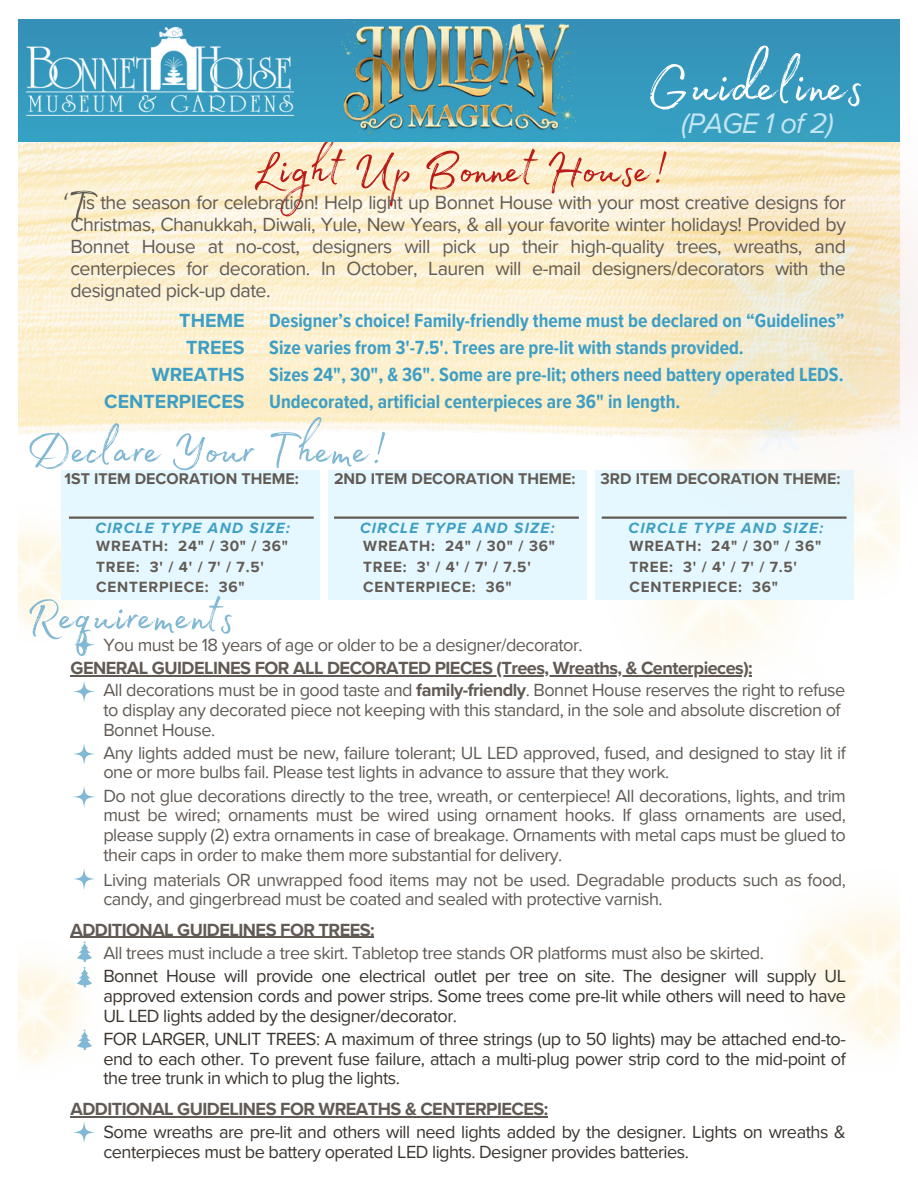
<style>
.page{position:relative;width:918px;height:1188px;background:#fff}
.page>*{position:absolute;margin:0;border:0;box-sizing:border-box;transform-origin:0 0}
.t1{font:72.6px "Madelyn";color:#fff}
.t2{font:60px "Madelyn";color:#81b8d3}
.t3{font:60px "Madelyn";color:#bb1b16}
.t4{font:52.5px "Madelyn";color:#625b55}
.t5{font:italic 29.1px "Proxima Nova";letter-spacing:-.03em;color:#c3e8f6}
.t6{font:19.65px/21.8px "Proxima Nova";letter-spacing:-.03em;color:#625b55;text-align:justify}
.t7{font:700 19.65px/27px "Proxima Nova Cond";color:#3e9ec3}
.t8{font:700 19.65px/27px "Proxima Nova";color:#3e9ec3;text-align:right}
.t9{font:18.15px/19.6px "Proxima Nova";letter-spacing:-.03em;color:#625b55}
.t10{font:18.15px/19.6px "Proxima Nova";letter-spacing:-.03em;color:#3b3530;text-align:justify}
.t11{font:700 18.15px "Proxima Nova";letter-spacing:-.03em;color:#625b55}
.t12{font:700 15.9px "Proxima Nova";color:#625b55}
.t13{font:700 15.3px/20.2px "Proxima Nova";letter-spacing:.05em;color:#625b55}
.t14{font:italic 700 15.3px "Proxima Nova";letter-spacing:.085em;color:#3e9ec3}
.s1{font-weight:700}
</style>
<div class="page">
<img style="left:18px;top:549px;width:145px;height:128px">
<img style="left:18px;top:141px;width:386px;height:408px">
<svg style="left:73px;top:743px;width:22px;height:22px"></svg>
<svg style="left:73px;top:786px;width:22px;height:22px"></svg>
<img style="left:18px;top:868px;width:168px;height:250px">
<svg style="left:73px;top:1121px;width:22px;height:22px"></svg>
<svg style="left:77px;top:941px;width:15px;height:46px"></svg>
<svg style="left:77px;top:1029px;width:15px;height:21px"></svg>
<hr style="left:70px;top:937px;width:304px;height:1px;background:#625b55">
<hr style="left:70px;top:1116px;width:478px;height:1px;background:#625b55">
<div style="left:61px;top:470px;width:259px;height:129px;background:#e6f8ff"></div>
<div style="left:328px;top:470px;width:259px;height:129px;background:#e6f8ff"></div>
<hr style="left:69px;top:517px;width:245px;height:2px;background:#625b55">
<hr style="left:334px;top:517px;width:245px;height:2px;background:#625b55">
<div style="left:15px;top:20px;width:888px;height:121px;background:linear-gradient(to bottom,#3c93b9,#39a3c5)"></div>
<img style="left:342px;top:20px;width:62px;height:114px">
<img style="left:26px;top:27px;width:267px;height:88px">
<div style="left:0;top:0;width:17px;height:1188px;background:#fff"></div>
<img style="left:404px;top:19px;width:514px;height:658px">
<svg style="left:73px;top:681px;width:22px;height:21px"></svg>
<svg style="left:73px;top:634px;width:22px;height:22px"></svg>
<hr style="left:70px;top:675px;width:682px;height:1px;background:#625b55">
<h1 class="t1" style="left:647px;top:31px;width:219px">Guidelines</h1>
<h3 class="t5" style="left:681px;top:106px;width:154px">(PAGE 1 of 2)</h3>
<h2 class="t3" style="left:252px;top:124px;width:416px">Light Up Bonnet House!</h2>
<h3 class="t4" style="left:60px;top:167px;width:36px">‘T</h3>
<p class="t6" style="left:70px;top:192px;width:777px;text-indent:12px">is the season for celebration! Help light up Bonnet House with your most creative designs for Christmas, Chanukkah, Diwali, Yule, New Years, &amp; all your favorite winter holidays! Provided by Bonnet House at no-cost, designers will pick up their high-quality trees, wreaths, and centerpieces for decoration. In October, Lauren will e-mail designers/decorators with the designated pick-up date.</p>
<p class="t7" style="left:269px;top:307px;width:577px">Designer’s choice! Family-friendly theme must be declared on “Guidelines” Size varies from 3'-7.5'. Trees are pre-lit with stands provided.<br>Sizes 24", 30", &amp; 36". Some are pre-lit; others need battery operated LEDS.<br>Undecorated, artificial centerpieces are 36" in length.</p>
<p class="t8" style="left:104px;top:307px;width:142px">THEME<br>TREES<br>WREATHS<br>CENTERPIECES</p>
<h2 class="t2" style="left:26px;top:405px;width:360px">Declare Your Theme!</h2>
<p class="t12" style="left:65px;top:469px;width:236px">1ST ITEM DECORATION THEME:</p>
<p class="t12" style="left:334px;top:469px;width:243px">2ND ITEM DECORATION THEME:</p>
<p class="t12" style="left:601px;top:469px;width:241px">3RD ITEM DECORATION THEME:</p>
<p class="t14" style="left:95px;top:519px;width:196px">CIRCLE TYPE AND SIZE:</p>
<p class="t14" style="left:360px;top:519px;width:196px">CIRCLE TYPE AND SIZE:</p>
<p class="t14" style="left:629px;top:519px;width:196px">CIRCLE TYPE AND SIZE:</p>
<p class="t13" style="left:96px;top:536px;width:193px">WREATH: 24" / 30" / 36"<br>TREE: 3' / 4' / 7' / 7.5'<br>CENTERPIECE: 36"</p>
<p class="t13" style="left:363px;top:536px;width:193px">WREATH: 24" / 30" / 36"<br>TREE: 3' / 4' / 7' / 7.5'<br>CENTERPIECE: 36"</p>
<p class="t13" style="left:630px;top:536px;width:193px">WREATH: 24" / 30" / 36"<br>TREE: 3' / 4' / 7' / 7.5'<br>CENTERPIECE: 36"</p>
<h2 class="t2" style="left:26px;top:571px;width:209px">Requirements</h2>
<p class="t9" style="left:103px;top:635px;width:481px">You must be 18 years of age or older to be a designer/decorator.</p>
<p class="t11" style="left:70px;top:657px;width:684px">GENERAL GUIDELINES FOR ALL DECORATED PIECES (Trees, Wreaths, &amp; Centerpieces):</p>
<p class="t9" style="left:103px;top:681px;width:743px">All decorations must be in good taste and <span class="s1">family-friendly</span>. Bonnet House reserves the right to refuse to display any decorated piece not keeping with this standard, in the sole and absolute discretion of<br>Bonnet House.</p>
<p class="t9" style="left:103px;top:743px;width:744px">Any lights added must be new, failure tolerant; UL LED approved, fused, and designed to stay lit if one or more bulbs fail. Please test lights in advance to assure that they work.</p>
<p class="t9" style="left:103px;top:786px;width:744px;text-align:justify">Do not glue decorations directly to the tree, wreath, or centerpiece! All decorations, lights, and trim must be wired; ornaments must be wired using ornament hooks. If glass ornaments are used, please supply (2) extra ornaments in case of breakage. Ornaments with metal caps must be glued to their caps in order to make them more substantial for delivery.</p>
<p class="t9" style="left:103px;top:870px;width:744px">Living materials OR unwrapped food items may not be used. Degradable products such as food, candy, and gingerbread must be coated and sealed with protective varnish.</p>
<p class="t11" style="left:70px;top:919px;width:306px">ADDITIONAL GUIDELINES FOR TREES:</p>
<p class="t9" style="left:103px;top:944px;width:662px">All trees must include a tree skirt. Tabletop tree stands OR platforms must also be skirted.</p>
<p class="t10" style="left:103px;top:967px;width:744px">Bonnet House will provide one electrical outlet per tree on site. The designer will supply UL approved extension cords and power strips. Some trees come pre-lit while others will need to have UL LED lights added by the designer/decorator.</p>
<p class="t10" style="left:103px;top:1030px;width:744px">FOR LARGER, UNLIT TREES: A maximum of three strings (up to 50 lights) may be attached end-to&shy;end to each other. To prevent fuse failure, attach a multi-plug power strip cord to the mid-point of the tree trunk in which to plug the lights.</p>
<p class="t11" style="left:70px;top:1098px;width:480px">ADDITIONAL GUIDELINES FOR WREATHS &amp; CENTERPIECES:</p>
<p class="t10" style="left:103px;top:1123px;width:744px">Some wreaths are pre-lit and others will need lights added by the designer. Lights on wreaths &amp; centerpieces must be battery operated LED lights. Designer provides batteries.</p>
</div>
